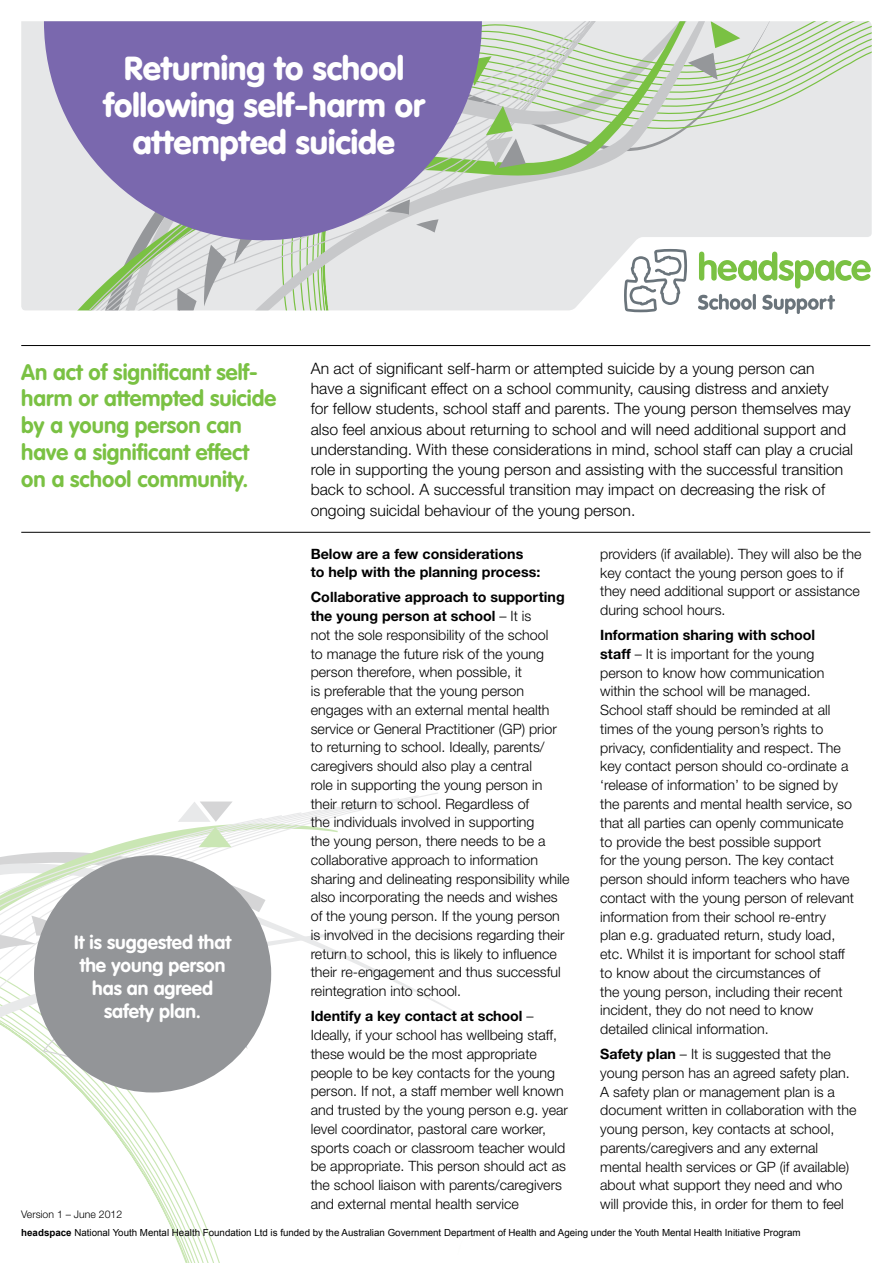
<style>
.page{position:relative;width:893px;height:1263px;background:#fff}
.page>*{position:absolute;margin:0;border:0;box-sizing:border-box;transform-origin:0 0}
.t1{font:900 32.85px/36.9px "VAG Rounded";color:#fff;text-align:center}
.t2{font:700 22.05px/26.7px "VAG Rounded";color:#7ac143}
.t3{font:700 19.05px/23.2px "VAG Rounded";color:#fff;text-align:center}
.t4{font:300 15.75px/20.2px "Helvetica Neue";color:#000}
.t5{font:300 14.25px/18.8px "Helvetica Neue";color:#000}
.t6{font:700 14.25px/18.8px "Helvetica Neue CE";color:#000}
.t7{font:300 10.5px "Helvetica Neue";color:#000}
.t8{font:9.75px "Arial";color:#000}
.s1{font-family:"Helvetica Neue";font-weight:300}
.s2{font-family:"Helvetica Neue CE";font-weight:700}
.s3{font-weight:700}
</style>
<div class="page">
<svg style="left:170px;top:1225px;width:50px;height:38px"></svg>
<svg style="left:126px;top:1148px;width:72px;height:59px"></svg>
<svg style="left:0;top:793px;width:439px;height:330px"></svg>
<svg style="left:0;top:909px;width:249px;height:150px"></svg>
<svg style="left:178px;top:801px;width:55px;height:46px"></svg>
<svg style="left:625px;top:310px;width:32px;height:2px"></svg>
<svg style="left:785px;top:310px;width:15px;height:4px"></svg>
<svg style="left:723px;top:21px;width:149px;height:289px"></svg>
<svg style="left:656px;top:21px;width:13px;height:289px"></svg>
<svg style="left:631px;top:21px;width:13px;height:289px"></svg>
<svg style="left:618px;top:21px;width:13px;height:289px"></svg>
<svg style="left:606px;top:21px;width:12px;height:252px;background:#d7e0d4"></svg>
<svg style="left:593px;top:21px;width:13px;height:267px;background:#d8e0d4"></svg>
<svg style="left:21px;top:21px;width:572px;height:281px;background:#dae1d7"></svg>
<svg style="left:21px;top:33px;width:559px;height:277px;background:#dbe0da"></svg>
<svg style="left:234px;top:240px;width:28px;height:24px"></svg>
<svg style="left:204px;top:245px;width:22px;height:61px"></svg>
<svg style="left:176px;top:288px;width:21px;height:22px"></svg>
<svg style="left:486px;top:106px;width:40px;height:62px;background:#b9c8b0"></svg>
<svg style="left:482px;top:34px;width:10px;height:52px"></svg>
<svg style="left:688px;top:21px;width:52px;height:59px;background:#c7d4c0"></svg>
<svg style="left:44px;top:21px;width:438px;height:219px;background:#8f82b7"></svg>
<div style="left:34px;top:855px;width:237px;height:237px;background:#939598;border-radius:50%"></div>
<hr style="left:21px;top:345px;width:849px;height:1px;background:#000">
<hr style="left:21px;top:532px;width:849px;height:1px;background:#000">
<h1 class="t1" style="left:103px;top:49px;width:323px">Returning to school following self-harm or attempted suicide</h1>
<h2 class="t2" style="left:21px;top:358px;width:256px">An act of significant self&shy;harm or attempted suicide by a young person can have a significant effect on a school community.</h2>
<p class="t4" style="left:311px;top:358px;width:544px">An act of significant self-harm or attempted suicide by a young person can<br>have a significant effect on a school community, causing distress and anxiety<br>for fellow students, school staff and parents. The young person themselves may also feel anxious about returning to school and will need additional support and understanding. With these considerations in mind, school staff can play a crucial role in supporting the young person and assisting with the successful transition back to school. A successful transition may impact on decreasing the risk of ongoing suicidal behaviour of the young person.</p>
<p class="t6" style="left:311px;top:544px;width:231px">Below are a few considerations to help with the planning process:</p>
<p class="t6" style="left:311px;top:588px;width:256px">Collaborative approach to supporting the young person at school <span class="s1">– It is</span></p>
<p class="t5" style="left:311px;top:625px;width:260px">not the sole responsibility of the school<br>to manage the future risk of the young person therefore, when possible, it<br>is preferable that the young person engages with an external mental health service or General Practitioner (GP) prior to returning to school. Ideally, parents/ caregivers should also play a central<br>role in supporting the young person in their return to school. Regardless of<br>the individuals involved in supporting<br>the young person, there needs to be a collaborative approach to information sharing and delineating responsibility while also incorporating the needs and wishes of the young person. If the young person is involved in the decisions regarding their return to school, this is likely to influence their re-engagement and thus successful reintegration into school.</p>
<p class="t6" style="left:311px;top:1007px;width:224px">Identify a key contact at school <span class="s1">–</span></p>
<p class="t5" style="left:311px;top:1025px;width:259px">Ideally, if your school has wellbeing staff, these would be the most appropriate people to be key contacts for the young person. If not, a staff member well known and trusted by the young person e.g. year level coordinator, pastoral care worker, sports coach or classroom teacher would be appropriate. This person should act as the school liaison with parents/caregivers and external mental health service</p>
<p class="t5" style="left:600px;top:544px;width:263px">providers (if available). They will also be the key contact the young person goes to if they need additional support or assistance during school hours.</p>
<p class="t6" style="left:600px;top:626px;width:216px">Information sharing with school</p>
<p class="t5" style="left:600px;top:644px;width:255px"><span class="s2">staff</span> – It is important for the young person to know how communication within the school will be managed.<br>School staff should be reminded at all times of the young person’s rights to privacy, confidentiality and respect. The key contact person should co-ordinate a ‘release of information’ to be signed by the parents and mental health service, so that all parties can openly communicate to provide the best possible support<br>for the young person. The key contact person should inform teachers who have contact with the young person of relevant information from their school re-entry plan e.g. graduated return, study load, etc. Whilst it is important for school staff to know about the circumstances of<br>the young person, including their recent incident, they do not need to know detailed clinical information.</p>
<p class="t5" style="left:600px;top:1044px;width:258px"><span class="s2">Safety plan</span> – It is suggested that the young person has an agreed safety plan.<br>A safety plan or management plan is a document written in collaboration with the young person, key contacts at school, parents/caregivers and any external mental health services or GP (if available) about what support they need and who will provide this, in order for them to feel</p>
<h3 class="t3" style="left:74px;top:930px;width:158px">It is suggested that the young person has an agreed safety plan.</h3>
<p class="t7" style="left:21px;top:1208px;width:102px">Version 1 – June 2012</p>
<p class="t8" style="left:21px;top:1226px;width:781px"><span class="s3">headspace</span> National Youth Mental Health Foundation Ltd is funded by the Australian Government Department of Health and Ageing under the Youth Mental Health Initiative Program</p>
</div>
